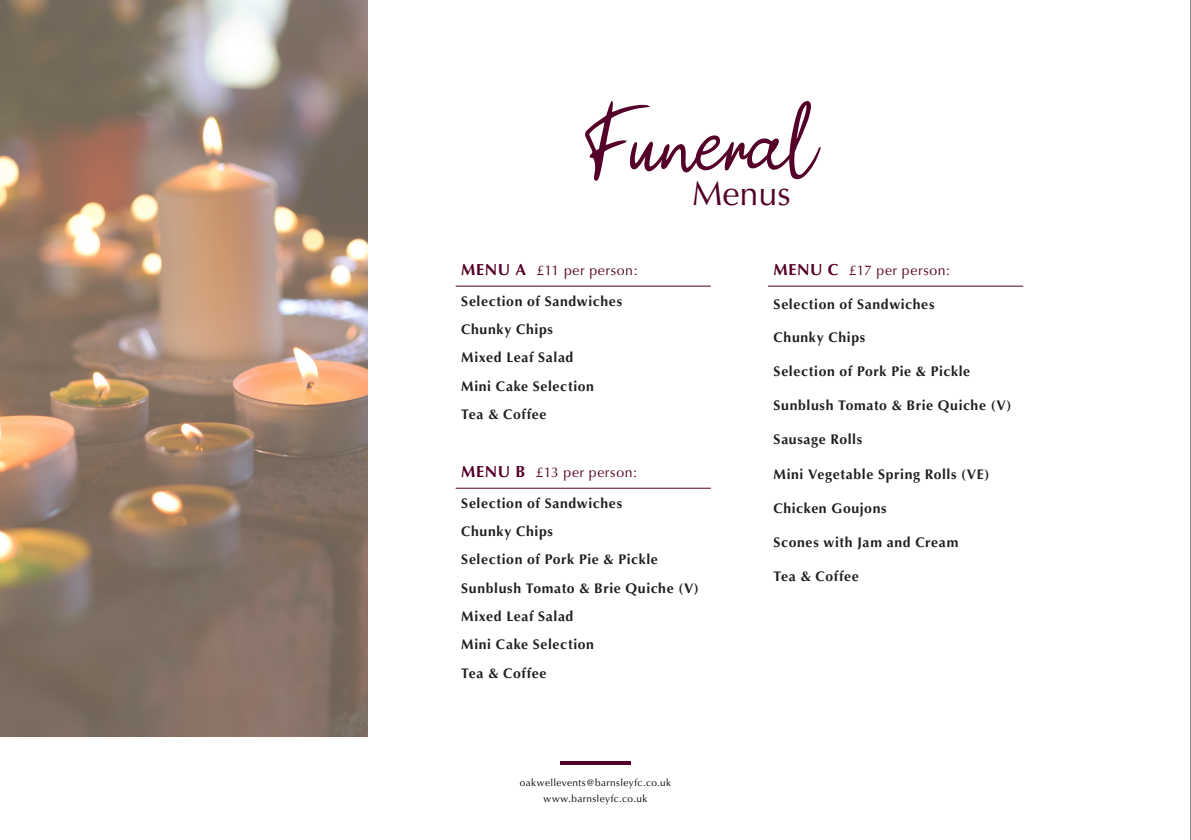
<style>
.page{position:relative;width:1191px;height:840px;background:#fff}
.page>*{position:absolute;margin:0;border:0;box-sizing:border-box;transform-origin:0 0}
.t1{font:91px "Paul Signature";color:#540028}
.t2{font:34px "Optima";color:#540028}
.t3{font:700 14px "Optima";letter-spacing:.045em;color:#231f20}
.t4{font:14px "Optima";letter-spacing:.04em;color:#540028}
.t5{font:10px/16px "Optima";letter-spacing:.04em;color:#000;text-align:center}
.s1{font-weight:700;font-size:16px}
</style>
<div class="page">
<svg style="left:560px;top:761px;width:70px;height:3px"></svg>
<hr style="left:1190px;top:0;width:1px;height:839px;background:#231f20">
<hr style="left:455px;top:285px;width:256px;height:1px;background:#540028">
<hr style="left:768px;top:285px;width:255px;height:1px;background:#540028">
<hr style="left:455px;top:487px;width:256px;height:1px;background:#540028">
<svg style="left:0;top:0;width:368px;height:736px;background:#9a8371"></svg>
<p class="t1" style="left:580px;top:82px;width:236px">Funeral</p>
<p class="t2" style="left:692px;top:174px;width:100px">Menus</p>
<p class="t4" style="left:461px;top:262px;width:178px"><span class="s1">MENU A</span> £11 per person:</p>
<p class="t3" style="left:461px;top:292px;width:162px">Selection of Sandwiches</p>
<p class="t3" style="left:461px;top:321px;width:93px">Chunky Chips</p>
<p class="t3" style="left:461px;top:349px;width:114px">Mixed Leaf Salad</p>
<p class="t3" style="left:461px;top:377px;width:134px">Mini Cake Selection</p>
<p class="t3" style="left:461px;top:406px;width:87px">Tea &amp; Coffee</p>
<p class="t4" style="left:461px;top:464px;width:177px"><span class="s1">MENU B</span> £13 per person:</p>
<p class="t3" style="left:461px;top:494px;width:162px">Selection of Sandwiches</p>
<p class="t3" style="left:461px;top:522px;width:93px">Chunky Chips</p>
<p class="t3" style="left:461px;top:551px;width:198px">Selection of Pork Pie &amp; Pickle</p>
<p class="t3" style="left:461px;top:579px;width:239px">Sunblush Tomato &amp; Brie Quiche (V)</p>
<p class="t3" style="left:461px;top:607px;width:114px">Mixed Leaf Salad</p>
<p class="t3" style="left:461px;top:636px;width:134px">Mini Cake Selection</p>
<p class="t3" style="left:461px;top:664px;width:87px">Tea &amp; Coffee</p>
<p class="t5" style="left:520px;top:774px;width:153px">oakwellevents@barnsleyfc.co.uk www.barnsleyfc.co.uk</p>
<p class="t4" style="left:773px;top:262px;width:178px"><span class="s1">MENU C</span> £17 per person:</p>
<p class="t3" style="left:773px;top:295px;width:162px">Selection of Sandwiches</p>
<p class="t3" style="left:773px;top:329px;width:93px">Chunky Chips</p>
<p class="t3" style="left:773px;top:363px;width:198px">Selection of Pork Pie &amp; Pickle</p>
<p class="t3" style="left:773px;top:397px;width:239px">Sunblush Tomato &amp; Brie Quiche (V)</p>
<p class="t3" style="left:773px;top:431px;width:90px">Sausage Rolls</p>
<p class="t3" style="left:773px;top:465px;width:217px">Mini Vegetable Spring Rolls (VE)</p>
<p class="t3" style="left:773px;top:499px;width:115px">Chicken Goujons</p>
<p class="t3" style="left:773px;top:533px;width:186px">Scones with Jam and Cream</p>
<p class="t3" style="left:773px;top:567px;width:87px">Tea &amp; Coffee</p>
</div>
